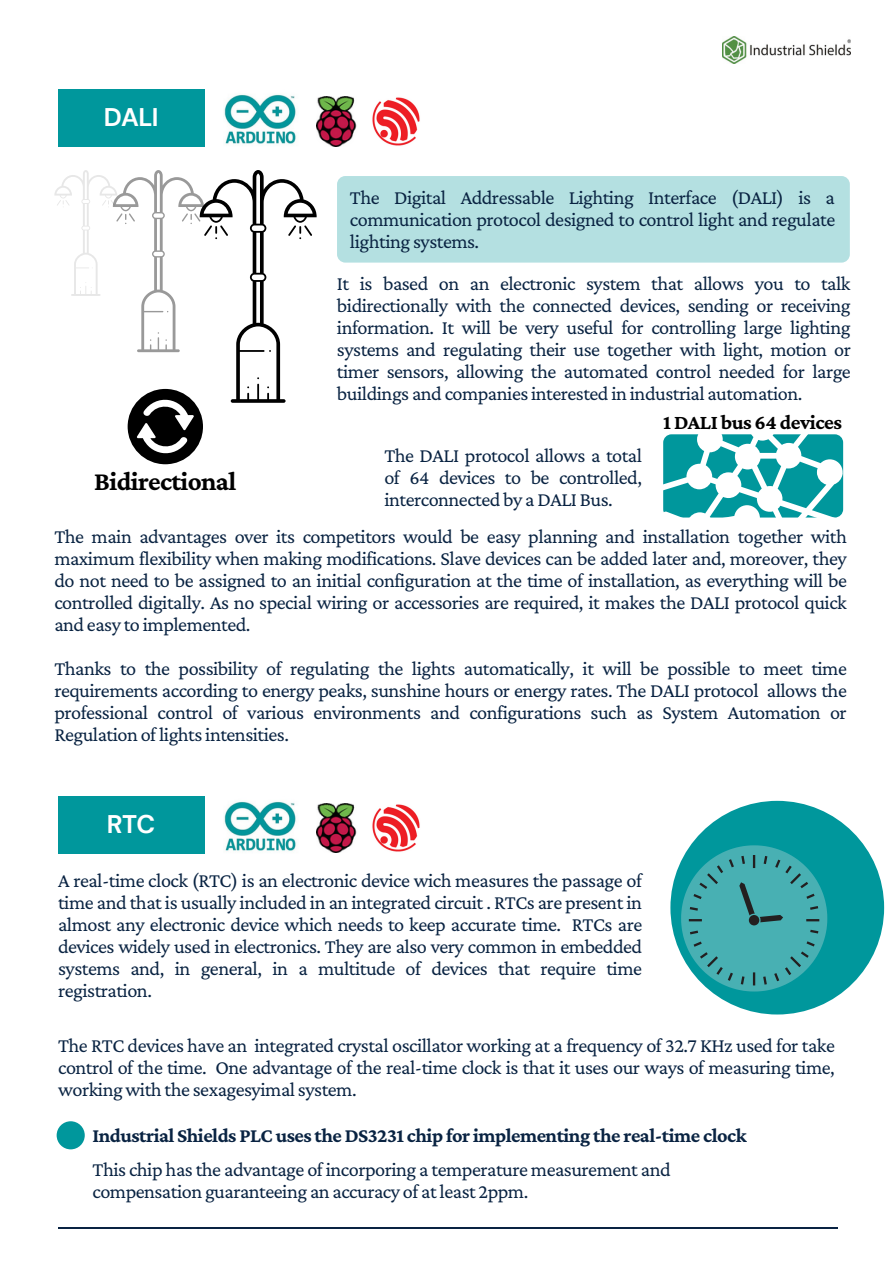
<style>
.page{position:relative;width:893px;height:1264px;background:#fff}
.page>*{position:absolute;margin:0;border:0;box-sizing:border-box;transform-origin:0 0}
.t1{font:700 27px "Crimson Pro";letter-spacing:-.025em;color:#000}
.t2{font:700 25.5px "DM Sans";letter-spacing:-.025em;color:#fff}
.t3{font:700 21px "Crimson Pro";letter-spacing:-.025em;color:#000}
.t4{font:20.25px/21.9px "Crimson Pro";letter-spacing:-.025em;color:#092342;text-align:justify}
.t5{font:700 20.25px "Crimson Pro";letter-spacing:-.025em;color:#092342}
</style>
<div class="page">
<hr style="left:58px;top:1227px;width:779px;height:1px;background:#092342">
<img style="left:722px;top:36px;width:128px;height:27px">
<img style="left:316px;top:96px;width:41px;height:50px">
<img style="left:372px;top:97px;width:48px;height:49px">
<div style="left:58px;top:89px;width:146px;height:58px;background:#00979c"></div>
<img style="left:224px;top:94px;width:73px;height:50px">
<img style="left:316px;top:803px;width:41px;height:49px">
<img style="left:372px;top:804px;width:48px;height:48px">
<div style="left:58px;top:796px;width:146px;height:57px;background:#00979c"></div>
<img style="left:224px;top:801px;width:73px;height:50px">
<div style="left:337px;top:176px;width:512px;height:86px;background:#b4e0e1;border-radius:8px"></div>
<div style="left:128px;top:389px;width:75px;height:75px;background:#000;border-radius:50%"></div>
<svg style="left:54px;top:170px;width:262px;height:284px"></svg>
<svg style="left:663px;top:434px;width:179px;height:84px"></svg>
<div style="left:57px;top:1121px;width:28px;height:28px;background:#00979c;border-radius:50%"></div>
<div style="left:670px;top:800px;width:214px;height:214px;background:#00979c;border-radius:50%"></div>
<svg style="left:681px;top:845px;width:146px;height:146px"></svg>
<p class="t2" style="left:104px;top:101px;width:56px">DALI</p>
<h1 class="t1" style="left:94px;top:466px;width:143px">Bidirectional</h1>
<p class="t4" style="left:350px;top:186px;width:487px">The Digital Addressable Lighting Interface (DALI) is a communication protocol designed to control light and regulate lighting systems.</p>
<p class="t4" style="left:337px;top:272px;width:515px">It is based on an electronic system that allows you to talk bidirectionally with the connected devices, sending or receiving information. It will be very useful for controlling large lighting systems and regulating their use together with light, motion or timer sensors, allowing the automated control needed for large buildings and companies interested in industrial automation.</p>
<p class="t4" style="left:384px;top:444px;width:259px">The DALI protocol allows a total of 64 devices to be controlled, interconnected by a DALI Bus.</p>
<p class="t3" style="left:663px;top:410px;width:180px">1 DALI bus 64 devices</p>
<p class="t4" style="left:54px;top:525px;width:794px">The main advantages over its competitors would be easy planning and installation together with maximum flexibility when making modifications. Slave devices can be added later and, moreover, they do not need to be assigned to an initial configuration at the time of installation, as everything will be controlled digitally. As no special wiring or accessories are required, it makes the DALI protocol quick and easy to implemented.</p>
<p class="t4" style="left:54px;top:657px;width:794px">Thanks to the possibility of regulating the lights automatically, it will be possible to meet time requirements according to energy peaks, sunshine hours or energy rates. The DALI protocol allows the professional control of various environments and configurations such as System Automation or Regulation of lights intensities.</p>
<p class="t2" style="left:107px;top:807px;width:50px">RTC</p>
<p class="t4" style="left:58px;top:869px;width:585px">A real-time clock (RTC) is an electronic device wich measures the passage of time and that is usually included in an integrated circuit . RTCs are present in almost any electronic device which needs to keep accurate time. RTCs are devices widely used in electronics. They are also very common in embedded systems and, in general, in a multitude of devices that require time registration.</p>
<p class="t4" style="left:58px;top:1033px;width:778px">The RTC devices have an integrated crystal oscillator working at a frequency of 32.7 KHz used for take control of the time. One advantage of the real-time clock is that it uses our ways of measuring time, working with the sexagesyimal system.</p>
<p class="t5" style="left:92px;top:1123px;width:655px">Industrial Shields PLC uses the DS3231 chip for implementing the real-time clock</p>
<p class="t4" style="left:92px;top:1157px;width:579px">This chip has the advantage of incorporing a temperature measurement and compensation guaranteeing an accuracy of at least 2ppm.</p>
</div>
